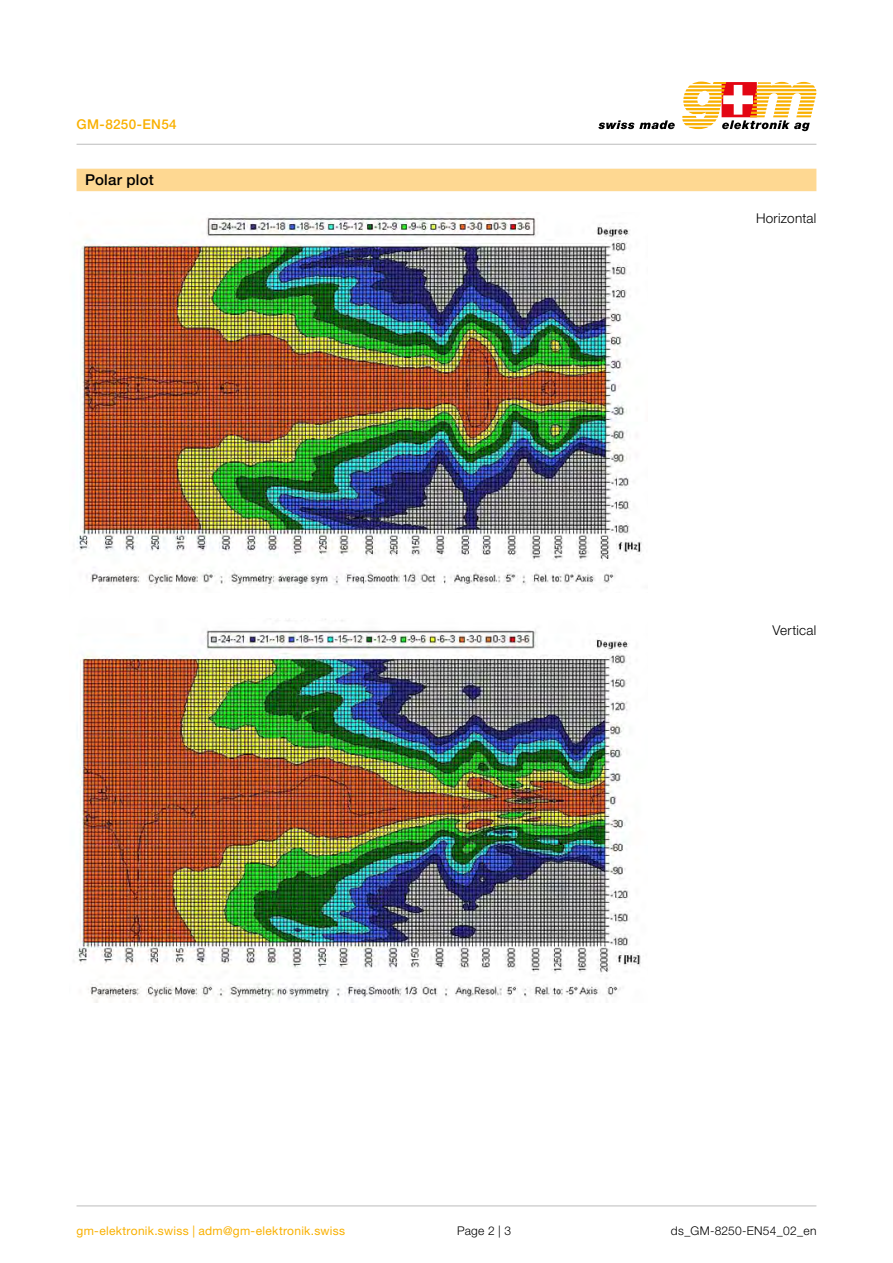
<style>
.page{position:relative;width:893px;height:1263px;background:#fff}
.page>*{position:absolute;margin:0;border:0;box-sizing:border-box;transform-origin:0 0}
.t1{font:500 15px "Helvetica Neue LT";letter-spacing:.015em;color:#000}
.t2{font:300 13.5px "Helvetica Neue LT";letter-spacing:.02em;color:#000}
.t3{font:500 13.5px "Helvetica Neue LT";letter-spacing:.025em;color:#f9b000}
.t4{font:12px "Helvetica Neue LT";letter-spacing:.02em;color:#f9b000}
.t5{font:300 12px "Helvetica Neue LT";letter-spacing:.02em;color:#000}
</style>
<div class="page">
<hr style="left:77px;top:1206px;width:739px;height:1px;background:#bcbcbc">
<svg style="left:682px;top:82px;width:134px;height:49px"></svg>
<svg style="left:598px;top:120px;width:77px;height:9px"></svg>
<hr style="left:77px;top:144px;width:739px;height:1px;background:#bcbcbc">
<img style="left:73px;top:216px;width:569px;height:786px">
<svg style="left:81px;top:593px;width:561px;height:25px"></svg>
<div style="left:77px;top:169px;width:739px;height:22px;background:#fed892"></div>
<p class="t3" style="left:77px;top:116px;width:102px">GM-8250-EN54</p>
<p class="t1" style="left:85px;top:171px;width:70px">Polar plot</p>
<p class="t2" style="left:756px;top:210px;width:62px">Horizontal</p>
<p class="t2" style="left:772px;top:622px;width:46px">Vertical</p>
<p class="t4" style="left:77px;top:1224px;width:270px">gm-elektronik.swiss | adm@gm-elektronik.swiss</p>
<p class="t5" style="left:457px;top:1224px;width:56px">Page 2 | 3</p>
<p class="t5" style="left:671px;top:1224px;width:147px">ds_GM-8250-EN54_02_en</p>
</div>
